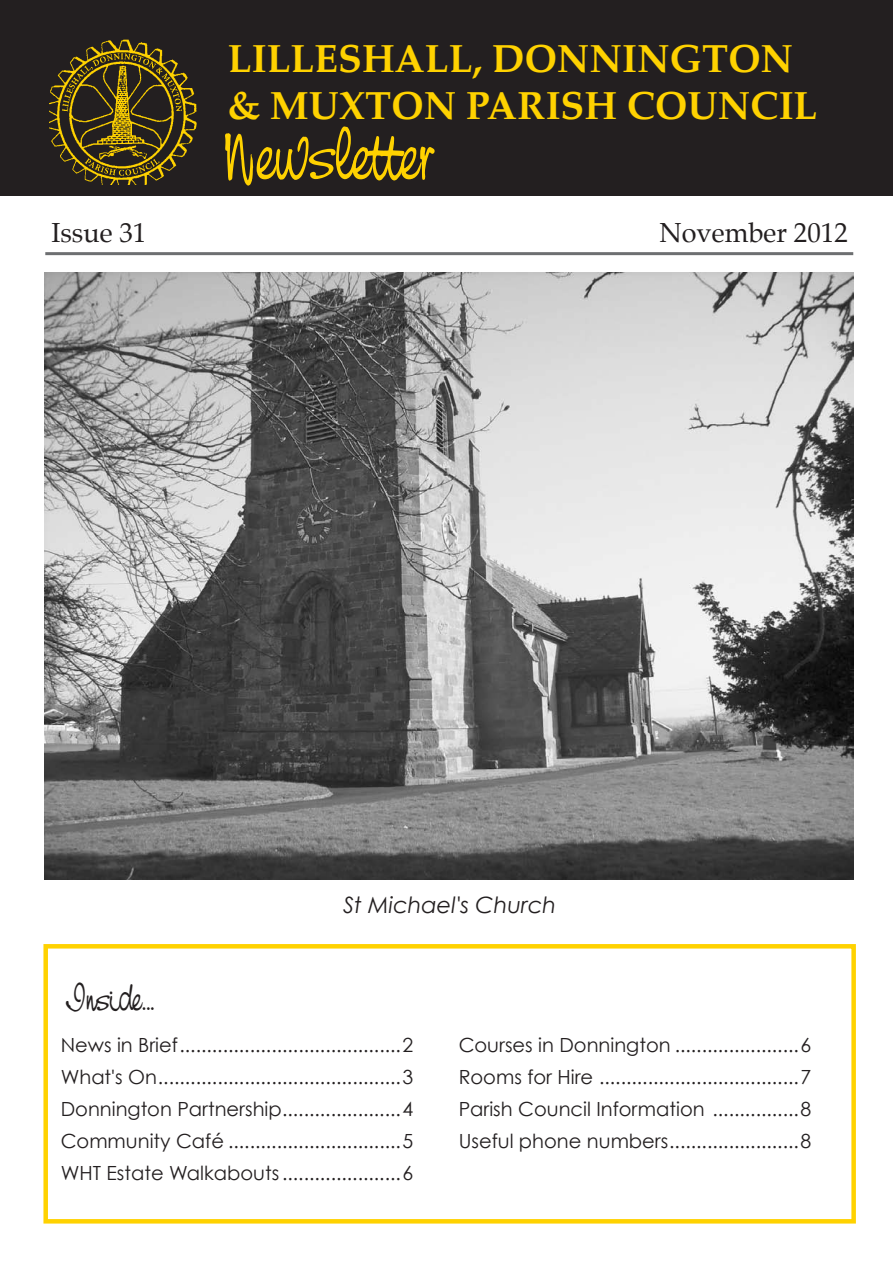
<style>
.page{position:relative;width:893px;height:1263px;background:#fff}
.page>*{position:absolute;margin:0;border:0;box-sizing:border-box;transform-origin:0 0}
.t1{font:72px "Nevison Cas D";color:#ffd200}
.t2{font:700 39px/46.8px "Palatino";color:#ffd200}
.t3{font:36px "Nevison Cas D";color:#231f20}
.t4{font:27px "Palatino";color:#231f20}
.t5{font:italic 22.5px "Century Gothic";color:#231f20}
.t6{font:19.5px/32px "Century Gothic";color:#231f20;text-align:justify}
</style>
<div class="page">
<div style="left:0;top:0;width:893px;height:195px;background:#231f20"></div>
<img style="left:49px;top:39px;width:148px;height:146px">
<hr style="left:45px;top:252px;width:808px;height:3px;background:#6d6f71">
<div style="left:43px;top:944px;width:813px;height:279px;border:4px solid #ffd200"></div>
<img style="left:44px;top:272px;width:810px;height:608px">
<h2 class="t2" style="left:228px;top:35px;width:567px">LILLESHALL, DONNINGTON &amp; MUXTON</h2>
<h2 class="t2" style="left:466px;top:82px;width:353px">PARISH COUNCIL</h2>
<h1 class="t1" style="left:221px;top:111px;width:214px">Newsletter</h1>
<h3 class="t4" style="left:51px;top:210px;width:96px">Issue 31</h3>
<h3 class="t4" style="left:659px;top:210px;width:190px">November 2012</h3>
<h3 class="t3" style="left:66px;top:977px;width:90px">Inside...</h3>
<p class="t5" style="left:343px;top:891px;width:215px">St Michael's Church</p>
<p class="t6" style="left:61px;top:1029px;width:354px">News in Brief.........................................2<br>What's On.............................................3<br>Donnington Partnership......................4<br>Community Café ................................5<br>WHT Estate Walkabouts......................6</p>
<p class="t6" style="left:459px;top:1029px;width:354px">Courses in Donnington .......................6<br>Rooms for Hire .....................................7<br>Parish Council Information ................8<br>Useful phone numbers........................8</p>
</div>
